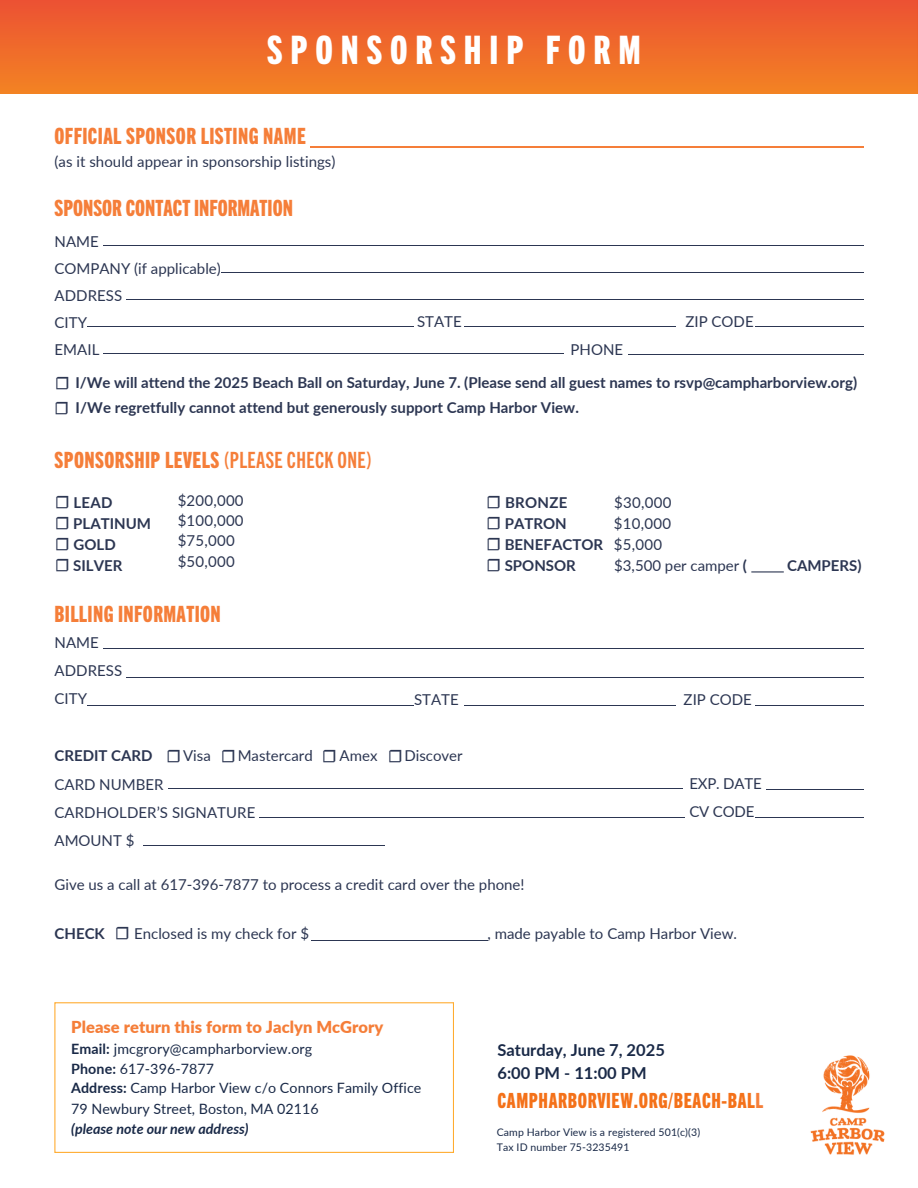
<style>
.page{position:relative;width:918px;height:1188px;background:#fff}
.page>*{position:absolute;margin:0;border:0;box-sizing:border-box;transform-origin:0 0}
.t1{font:39.45px "Trade Gothic Next LT Pro Hv Cm";letter-spacing:.2em;color:#fff}
.t2{font:22.5px "Trade Gothic Next LT Pro Hv Cm";letter-spacing:.015em;color:#f57e39}
.t3{font:21px "Trade Gothic Next LT Pro Hv Cm";letter-spacing:.03em;color:#f47119}
.t4{font:700 18px "Source Sans Pro";color:#2c3652}
.t5{font:900 16.5px "Lato";letter-spacing:.005em;color:#f57e39}
.t6{font:700 16.5px/22.5px "Lato";color:#192947}
.t7{font:15px/27px "Lato";color:#2c3652}
.t8{font:700 15px "Lato";color:#2c3652}
.t9{font:14.25px "Lato";letter-spacing:.005em;color:#192947}
.t10{font:italic 700 14.25px "Lato";color:#192947}
.t11{font:10.5px/15.8px "Lato";letter-spacing:.01em;color:#192947}
.s1{font-family:"Trade Gothic Next LT Pro Bd Cm"}
.s2{font-weight:700}
.s3{color:#f57e39}
</style>
<div class="page">
<hr style="left:88px;top:326px;width:326px;height:1px;background:#2c3652">
<hr style="left:88px;top:705px;width:326px;height:1px;background:#2c3652">
<hr style="left:143px;top:845px;width:241px;height:1px;background:#2c3652">
<hr style="left:103px;top:353px;width:461px;height:1px;background:#2c3652">
<hr style="left:311px;top:940px;width:176px;height:1px;background:#2c3652">
<hr style="left:168px;top:788px;width:515px;height:1px;background:#2c3652">
<hr style="left:259px;top:817px;width:426px;height:1px;background:#2c3652">
<hr style="left:465px;top:326px;width:211px;height:1px;background:#2c3652">
<hr style="left:465px;top:705px;width:211px;height:1px;background:#2c3652">
<hr style="left:103px;top:245px;width:761px;height:1px;background:#2c3652">
<hr style="left:103px;top:649px;width:761px;height:1px;background:#2c3652">
<hr style="left:126px;top:299px;width:738px;height:1px;background:#2c3652">
<hr style="left:126px;top:677px;width:738px;height:1px;background:#2c3652">
<hr style="left:221px;top:272px;width:643px;height:1px;background:#2c3652">
<hr style="left:311px;top:146px;width:553px;height:1px;background:#f57e39">
<hr style="left:628px;top:354px;width:236px;height:1px;background:#2c3652">
<hr style="left:756px;top:326px;width:108px;height:1px;background:#2c3652">
<hr style="left:756px;top:705px;width:108px;height:1px;background:#2c3652">
<hr style="left:756px;top:817px;width:108px;height:1px;background:#2c3652">
<hr style="left:766px;top:789px;width:98px;height:1px;background:#2c3652">
<img style="left:0;top:0;width:918px;height:93px">
<svg style="left:54px;top:1002px;width:400px;height:151px"></svg>
<img style="left:810px;top:1055px;width:75px;height:100px">
<hr style="left:751px;top:571px;width:33px;height:2px;background:#2c3652">
<h5 class="t1" style="left:267px;top:24px;width:375px">SPONSORSHIP FORM</h5>
<p class="t2" style="left:55px;top:121px;width:253px">OFFICIAL SPONSOR LISTING NAME</p>
<p class="t7" style="left:55px;top:147px;width:282px">(as it should appear in sponsorship listings)</p>
<p class="t2" style="left:55px;top:193px;width:240px">SPONSOR CONTACT INFORMATION</p>
<p class="t7" style="left:55px;top:227px;width:168px">NAME<br>COMPANY (if applicable)<br>ADDRESS<br>CITY<br>EMAIL</p>
<p class="t7" style="left:417px;top:308px;width:46px">STATE</p>
<p class="t7" style="left:686px;top:308px;width:70px">ZIP CODE</p>
<h6 class="t7" style="left:571px;top:335px;width:54px">PHONE</h6>
<p class="t8" style="left:75px;top:373px;width:783px">I/We will attend the 2025 Beach Ball on Saturday, June 7. (Please send all guest names to rsvp@campharborview.org)</p>
<h6 class="t8" style="left:76px;top:398px;width:505px">I/We regretfully cannot attend but generously support Camp Harbor View.</h6>
<p class="t4" style="left:55px;top:371px;width:16px">☐</p>
<p class="t4" style="left:55px;top:396px;width:16px">☐</p>
<p class="t2" style="left:55px;top:445px;width:319px">SPONSORSHIP LEVELS <span class="s1">(PLEASE CHECK ONE)</span></p>
<p class="t8" style="left:74px;top:493px;width:40px">LEAD</p>
<p class="t7" style="left:178px;top:490px;width:67px;line-height:20.2px">$200,000 $100,000 $75,000 $50,000</p>
<h3 class="t4" style="left:55px;top:490px;width:16px">☐</h3>
<p class="t4" style="left:55px;top:511px;width:16px">☐</p>
<p class="t4" style="left:55px;top:532px;width:16px">☐</p>
<p class="t4" style="left:55px;top:553px;width:16px">☐</p>
<h2 class="t8" style="left:73px;top:514px;width:79px">PLATINUM</h2>
<h2 class="t8" style="left:73px;top:535px;width:44px">GOLD</h2>
<p class="t8" style="left:73px;top:556px;width:51px">SILVER</p>
<p class="t2" style="left:55px;top:599px;width:168px">BILLING INFORMATION</p>
<p class="t7" style="left:55px;top:628px;width:69px;line-height:28.2px">NAME<br>ADDRESS<br>CITY</p>
<p class="t4" style="left:487px;top:490px;width:16px">☐</p>
<p class="t4" style="left:487px;top:511px;width:16px">☐</p>
<p class="t4" style="left:487px;top:532px;width:16px">☐</p>
<p class="t4" style="left:487px;top:553px;width:16px">☐</p>
<p class="t8" style="left:505px;top:493px;width:64px">BRONZE</p>
<h6 class="t7" style="left:614px;top:489px;width:59px">$30,000</h6>
<p class="t7" style="left:614px;top:510px;width:59px">$10,000</p>
<h6 class="t7" style="left:614px;top:531px;width:50px">$5,000</h6>
<p class="t8" style="left:505px;top:514px;width:63px">PATRON</p>
<p class="t8" style="left:505px;top:535px;width:100px">BENEFACTOR</p>
<p class="t8" style="left:505px;top:556px;width:73px">SPONSOR</p>
<p class="t7" style="left:614px;top:551px;width:134px">$3,500 per camper <span class="s2">(</span></p>
<p class="t8" style="left:787px;top:556px;width:76px">CAMPERS)</p>
<p class="t7" style="left:414px;top:685px;width:46px">STATE</p>
<h6 class="t7" style="left:684px;top:685px;width:70px">ZIP CODE</h6>
<p class="t4" style="left:166px;top:744px;width:16px">☐</p>
<p class="t4" style="left:221px;top:744px;width:16px">☐</p>
<p class="t4" style="left:322px;top:744px;width:16px">☐</p>
<p class="t4" style="left:388px;top:744px;width:16px">☐</p>
<p class="t8" style="left:55px;top:747px;width:100px">CREDIT CARD</p>
<p class="t7" style="left:183px;top:742px;width:29px">Visa</p>
<p class="t7" style="left:238px;top:742px;width:77px">Mastercard</p>
<p class="t7" style="left:340px;top:742px;width:39px">Amex</p>
<p class="t7" style="left:404px;top:742px;width:60px">Discover</p>
<h1 class="t7" style="left:55px;top:770px;width:110px">CARD NUMBER</h1>
<p class="t7" style="left:55px;top:798px;width:202px">CARDHOLDER’S SIGNATURE</p>
<p class="t7" style="left:55px;top:827px;width:81px">AMOUNT $</p>
<h6 class="t7" style="left:689px;top:770px;width:74px">EXP. DATE</h6>
<p class="t7" style="left:689px;top:798px;width:67px">CV CODE</p>
<h6 class="t7" style="left:55px;top:870px;width:472px">Give us a call at 617-396-7877 to process a credit card over the phone!</h6>
<p class="t8" style="left:55px;top:924px;width:52px">CHECK</p>
<p class="t7" style="left:134px;top:920px;width:176px">Enclosed is my check for $</p>
<h6 class="t7" style="left:487px;top:920px;width:251px">, made payable to Camp Harbor View.</h6>
<p class="t4" style="left:115px;top:921px;width:16px">☐</p>
<p class="t5" style="left:71px;top:1016px;width:314px">Please return this form to Jaclyn McGrory</p>
<p class="t9" style="left:71px;top:1040px;width:243px"><span class="s2">Email:</span> jmcgrory@campharborview.org</p>
<p class="t9" style="left:71px;top:1060px;width:145px"><span class="s2">Phone:</span> 617-396-7877</p>
<p class="t9" style="left:71px;top:1079px;width:352px"><span class="s2">Address:</span> Camp Harbor View c/o Connors Family Office</p>
<p class="t9" style="left:71px;top:1100px;width:249px">79 Newbury Street, Boston, MA 02116</p>
<p class="t10" style="left:71px;top:1120px;width:179px">(please note our new address)</p>
<p class="t11" style="left:497px;top:1124px;width:205px">Camp Harbor View is a registered 501(c)(3)<br>Tax ID number 75-3235491</p>
<p class="t6" style="left:497px;top:1039px;width:169px">Saturday, June 7, 2025<br>6:00 PM - 11:00 PM</p>
<p class="t3" style="left:497px;top:1087px;width:267px">CAMPHARBORVIEW.ORG/BEACH-BAL<span class="s3">L</span></p>
</div>
